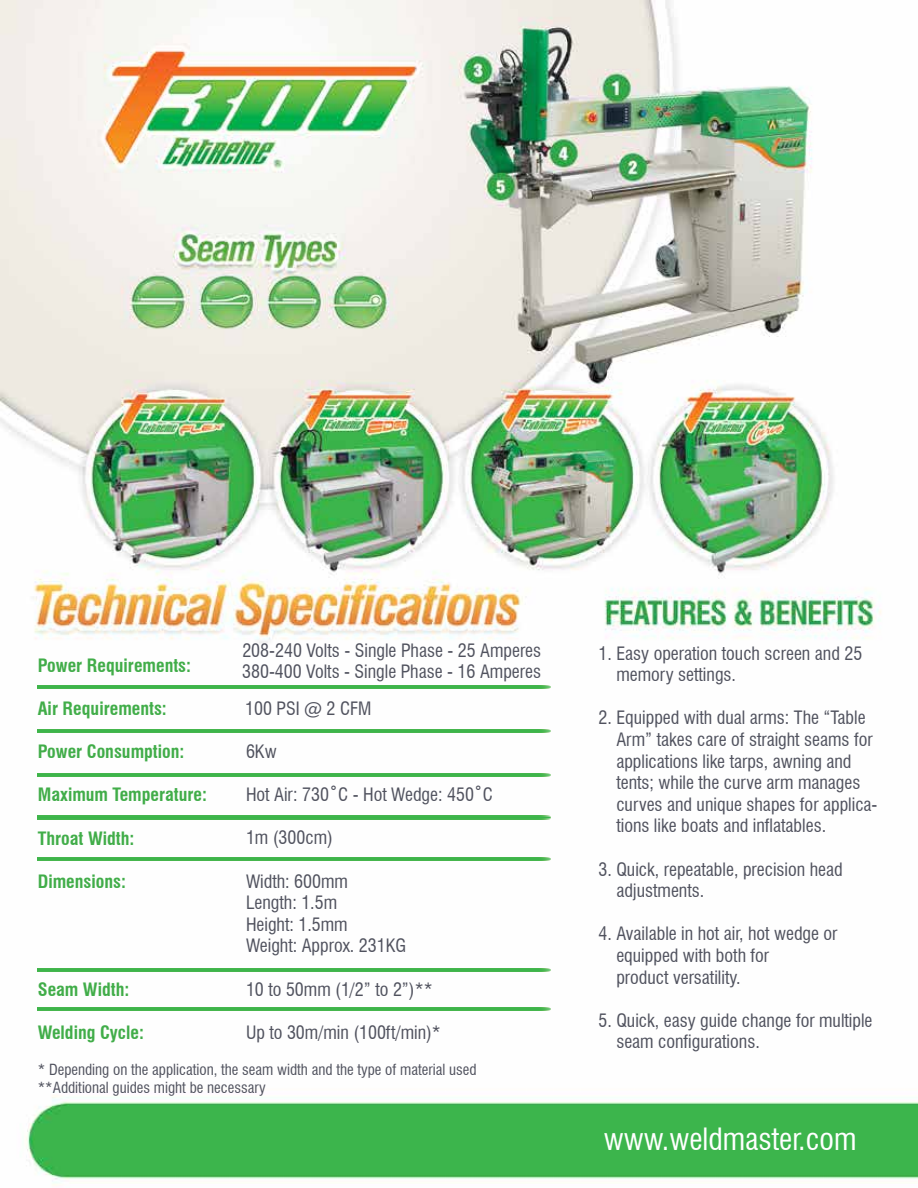
<style>
.page{position:relative;width:918px;height:1188px;background:#fff}
.page>*{position:absolute;margin:0;border:0;box-sizing:border-box;transform-origin:0 0}
.t1{font:condensed 30px "Swiss 721 BT";color:#fff}
.t2{font:condensed 18px/21.6px "Swiss 721 BT";color:#50525e}
.t3{font:700 condensed 18px "Swiss 721 BT";color:#41ad49}
.t4{font:condensed 15px/18px "Swiss 721 BT";color:#50525e}
</style>
<div class="page">
<img style="left:0;top:0;width:918px;height:1186px">
<hr style="left:38px;top:685px;width:512px;height:3px;background:#3db54b">
<hr style="left:38px;top:729px;width:512px;height:3px;background:#3db54b">
<hr style="left:38px;top:773px;width:512px;height:4px;background:#45b64d">
<hr style="left:38px;top:816px;width:512px;height:3px;background:#40b54b">
<hr style="left:38px;top:857px;width:512px;height:4px;background:#45b64d">
<hr style="left:38px;top:968px;width:512px;height:4px;background:#45b64d">
<hr style="left:38px;top:1007px;width:512px;height:4px;background:#45b64d">
<p class="t2" style="left:242px;top:639px;width:300px">208-240 Volts - Single Phase - 25 Amperes</p>
<p class="t3" style="left:38px;top:654px;width:155px">Power Requirements:</p>
<p class="t3" style="left:38px;top:698px;width:131px">Air Requirements:</p>
<p class="t3" style="left:38px;top:741px;width:148px">Power Consumption:</p>
<p class="t3" style="left:38px;top:784px;width:171px">Maximum Temperature:</p>
<p class="t3" style="left:38px;top:827px;width:98px">Throat Width:</p>
<p class="t3" style="left:38px;top:870px;width:90px">Dimensions:</p>
<p class="t2" style="left:242px;top:661px;width:300px">380-400 Volts - Single Phase - 16 Amperes</p>
<p class="t2" style="left:245px;top:698px;width:128px">100 PSI @ 2 CFM</p>
<p class="t2" style="left:246px;top:741px;width:32px">6Kw</p>
<p class="t2" style="left:246px;top:784px;width:249px">Hot Air: 730˚C - Hot Wedge: 450˚C</p>
<p class="t2" style="left:246px;top:827px;width:88px">1m (300cm)</p>
<p class="t2" style="left:246px;top:870px;width:162px">Width: 600mm<br>Length: 1.5m<br>Height: 1.5mm<br>Weight: Approx. 231KG</p>
<p class="t2" style="left:246px;top:978px;width:188px">10 to 50mm (1/2” to 2”)**</p>
<p class="t2" style="left:246px;top:1022px;width:196px">Up to 30m/min (100ft/min)*</p>
<p class="t4" style="left:38px;top:1061px;width:440px">* Depending on the application, the seam width and the type of material used **Additional guides might be necessary</p>
<p class="t3" style="left:38px;top:978px;width:93px">Seam Width:</p>
<p class="t3" style="left:38px;top:1022px;width:108px">Welding Cycle:</p>
<p class="t2" style="left:616px;top:642px;width:247px;text-indent:-18px">1. Easy operation touch screen and 25 memory settings.</p>
<p class="t2" style="left:616px;top:707px;width:263px;text-indent:-18px">2. Equipped with dual arms: The “Table Arm” takes care of straight seams for applications like tarps, awning and tents; while the curve arm manages curves and unique shapes for applica&shy;tions like boats and inflatables.</p>
<p class="t2" style="left:616px;top:858px;width:228px;text-indent:-18px">3. Quick, repeatable, precision head adjustments.</p>
<p class="t2" style="left:616px;top:923px;width:223px;text-indent:-18px">4. Available in hot air, hot wedge or equipped with both for<br>product versatility.</p>
<p class="t2" style="left:616px;top:1010px;width:258px;text-indent:-18px">5. Quick, easy guide change for multiple seam configurations.</p>
<h1 class="t1" style="left:604px;top:1121px;width:254px">www.weldmaster.com</h1>
</div>
